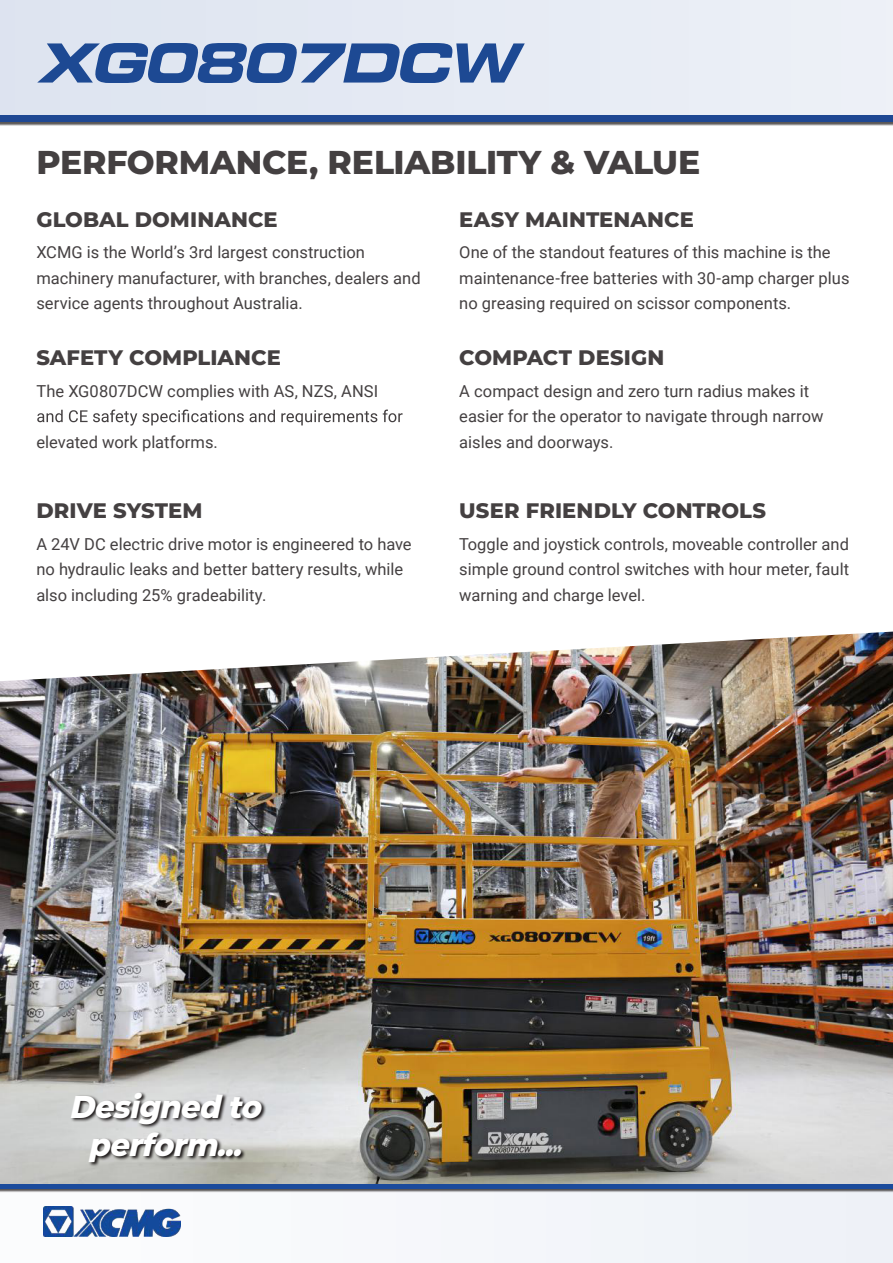
<style>
.page{position:relative;width:893px;height:1263px;background:#fff}
.page>*{position:absolute;margin:0;border:0;box-sizing:border-box;transform-origin:0 0}
.t1{font:italic 54px "Eurostile Bold Extended Two";color:#1d4993;scale:.96 1}
.t2{font:800 33px "Montserrat";letter-spacing:-.005em;color:#444041}
.t3{font:italic 800 31.5px/37.8px "Montserrat";color:#fff;text-align:center}
.t4{font:800 21px "Montserrat";letter-spacing:.005em;color:#444041}
.t5{font:16.5px/25.5px "Roboto";color:#444041}
</style>
<div class="page">
<img style="left:0;top:632px;width:893px;height:552px">
<div style="left:0;top:1186px;width:893px;height:77px;background:#f5f7fa"></div>
<svg style="left:0;top:122px;width:893px;height:4px;background:#8a8888"></svg>
<div style="left:0;top:116px;width:893px;height:6px;background:#1f4893"></div>
<div style="left:0;top:0;width:893px;height:116px;background:#e5eaf3"></div>
<svg style="left:37px;top:410px;width:366px;height:16px"></svg>
<svg style="left:70px;top:1091px;width:197px;height:76px;background:#a0a09f"></svg>
<img style="left:892px;top:634px;width:1px;height:552px">
<svg style="left:0;top:1189px;width:893px;height:3px;background:#838183"></svg>
<div style="left:0;top:1184px;width:893px;height:5px;background:#1b4b9c"></div>
<img style="left:43px;top:1206px;width:137px;height:31px">
<h1 class="t1" style="left:37px;top:25px;width:549px">XXGG0 80 80 07 7DDCCWW</h1>
<h2 class="t2" style="left:36px;top:138px;width:665px">PERFORMANCE, RELIABILITY &amp; VALUE</h2>
<p class="t4" style="left:36px;top:204px;width:243px">GLOBAL DOMINANCE</p>
<p class="t5" style="left:36px;top:239px;width:386px">XCMG is the World’s 3rd largest construction machinery manufacturer, with branches, dealers and service agents throughout Australia.</p>
<p class="t4" style="left:459px;top:204px;width:236px">EASY MAINTENANCE</p>
<p class="t5" style="left:459px;top:239px;width:392px">One of the standout features of this machine is the maintenance-free batteries with 30-amp charger plus no greasing required on scissor components.</p>
<p class="t4" style="left:459px;top:342px;width:207px">COMPACT DESIGN</p>
<p class="t5" style="left:459px;top:377px;width:366px">A compact design and zero turn radius makes it easier for the operator to navigate through narrow aisles and doorways.</p>
<p class="t4" style="left:36px;top:342px;width:246px">SAFETY COMPLIANCE</p>
<p class="t5" style="left:36px;top:377px;width:343px">The XG0807DCW complies with AS, NZS, ANSI</p>
<p class="t5" style="left:36px;top:428px;width:183px">elevated work platforms.</p>
<p class="t4" style="left:36px;top:496px;width:168px">DRIVE SYSTEM</p>
<p class="t5" style="left:36px;top:531px;width:377px">A 24V DC electric drive motor is engineered to have no hydraulic leaks and better battery results, while also including 25% gradeability.</p>
<p class="t4" style="left:459px;top:496px;width:308px">USER FRIENDLY CONTROLS</p>
<p class="t5" style="left:459px;top:531px;width:391px;text-align:justify">Toggle and joystick controls, moveable controller and simple ground control switches with hour meter, fault warning and charge level.</p>
<h3 class="t3" style="left:69px;top:1086px;width:202px">Designed to perform...</h3>
</div>
